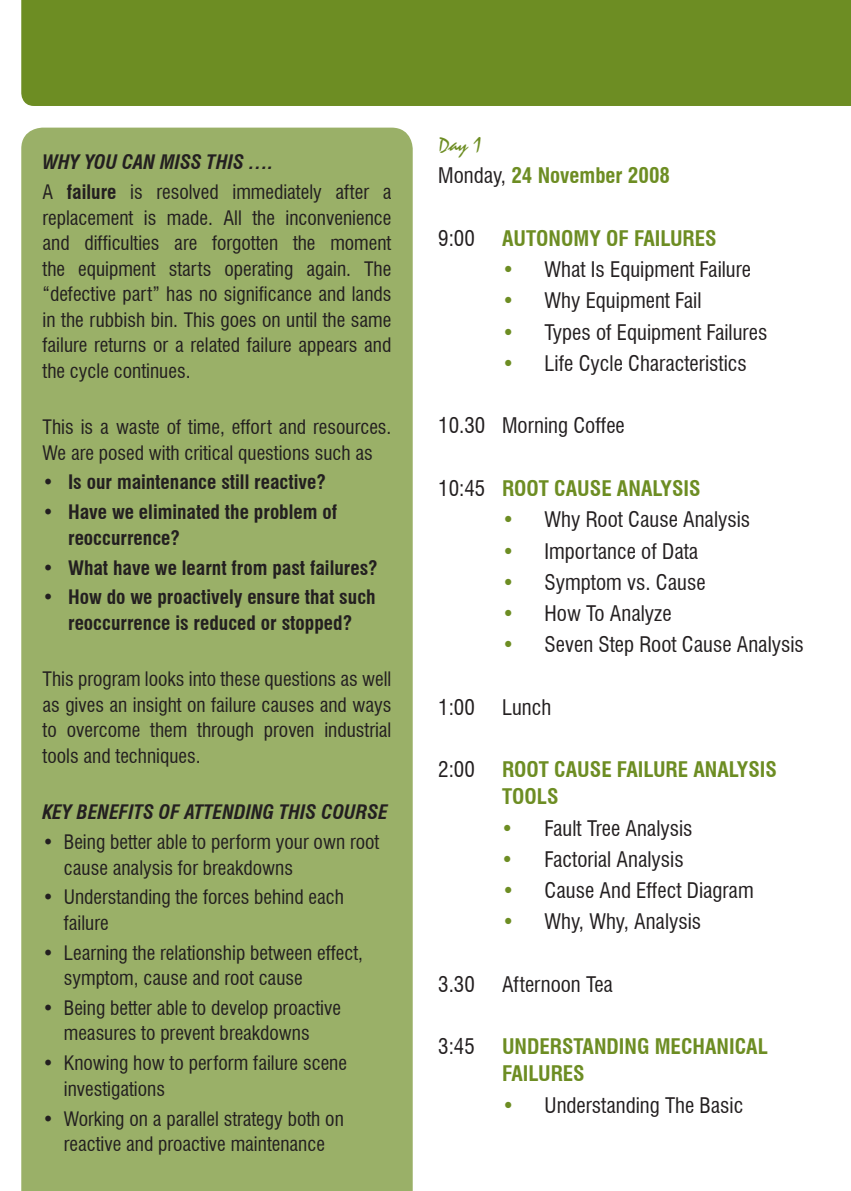
<style>
.page{position:relative;width:851px;height:1191px;background:#fff}
.page>*{position:absolute;margin:0;border:0;box-sizing:border-box;transform-origin:0 0}
.t1{font:condensed 21px "Swiss 721 BT";color:#231f20}
.t2{font:700 condensed 21px/27px "Swiss 721 BT";color:#6d8d23}
.t3{font:21px "Staccato 222 BT";color:#6d8d23}
.t4{font:condensed 19.5px/25.5px "Swiss 721 BT";color:#231f20}
.t5{font:700 condensed 19.5px/25.5px "Swiss 721 BT";color:#231f20}
.t6{font:italic 700 condensed 19.5px "Swiss 721 BT";color:#231f20}
.s1{font-weight:700}
.s2{font-weight:400}
.s3{font-weight:400;color:#231f20}
.s4{color:#6d8d23}
</style>
<div class="page">
<div style="left:21px;top:128px;width:391px;height:1063px;background:#9ab068"></div>
<div style="left:21px;top:0;width:829px;height:106px;background:#6d8d23"></div>
<p class="t6" style="left:43px;top:151px;width:232px">WHY YOU CAN MISS THIS ….</p>
<p class="t4" style="left:43px;top:179px;width:350px;text-align:justify">A <span class="s1">failure</span> is resolved immediately after a replacement is made. All the inconvenience and difficulties are forgotten the moment the equipment starts operating again. The “defective part” has no significance and lands in the rubbish bin. This goes on until the same failure returns or a related failure appears and the cycle continues.</p>
<p class="t4" style="left:43px;top:414px;width:350px">This is a waste of time, effort and resources.<br>We are posed with critical questions such as</p>
<p class="t5" style="left:43px;top:469px;width:285px"><span class="s2">•</span> Is our maintenance still reactive?</p>
<p class="t5" style="left:68px;top:499px;width:270px;text-indent:-26px"><span class="s2">•</span> Have we eliminated the problem of reoccurrence?</p>
<p class="t5" style="left:43px;top:554px;width:337px"><span class="s2">•</span> What have we learnt from past failures?</p>
<p class="t5" style="left:43px;top:584px;width:334px;text-align:center"><span class="s2">•</span> How do we proactively ensure that such reoccurrence is reduced or stopped?</p>
<p class="t4" style="left:43px;top:666px;width:350px;text-align:justify">This program looks into these questions as well as gives an insight on failure causes and ways to overcome them through proven industrial tools and techniques.</p>
<p class="t6" style="left:43px;top:800px;width:347px">KEY BENEFITS OF ATTENDING THIS COURSE</p>
<p class="t4" style="left:64px;top:829px;width:317px;text-indent:-21px">• Being better able to perform your own root cause analysis for breakdowns</p>
<p class="t4" style="left:64px;top:884px;width:282px;text-indent:-21px">• Understanding the forces behind each failure</p>
<p class="t4" style="left:64px;top:939px;width:301px;text-indent:-21px">• Learning the relationship between effect, symptom, cause and root cause</p>
<p class="t4" style="left:43px;top:995px;width:300px;text-align:center">• Being better able to develop proactive measures to prevent breakdowns</p>
<p class="t4" style="left:64px;top:1050px;width:285px;text-indent:-21px">• Knowing how to perform failure scene investigations</p>
<p class="t4" style="left:43px;top:1105px;width:303px;text-align:center">• Working on a parallel strategy both on reactive and proactive maintenance</p>
<p class="t3" style="left:438px;top:132px;width:45px">Day 1</p>
<p class="t2" style="left:438px;top:162px;width:233px"><span class="s3">Monday,</span> 24 November 2008</p>
<p class="t1" style="left:438px;top:226px;width:38px">9:00</p>
<p class="t2" style="left:502px;top:225px;width:216px">AUTONOMY OF FAILURES</p>
<p class="t1" style="left:502px;top:257px;width:250px"><span class="s4">•</span> What Is Equipment Failure</p>
<p class="t1" style="left:502px;top:288px;width:201px"><span class="s4">•</span> Why Equipment Fail</p>
<p class="t1" style="left:502px;top:319px;width:267px"><span class="s4">•</span> Types of Equipment Failures</p>
<p class="t1" style="left:502px;top:351px;width:246px"><span class="s4">•</span> Life Cycle Characteristics</p>
<p class="t1" style="left:438px;top:413px;width:188px">10.30 Morning Coffee</p>
<p class="t2" style="left:438px;top:475px;width:264px"><span class="s3">10:45</span> ROOT CAUSE ANALYSIS</p>
<p class="t1" style="left:502px;top:507px;width:250px"><span class="s4">•</span> Why Root Cause Analysis</p>
<p class="t1" style="left:502px;top:538px;width:198px"><span class="s4">•</span> Importance of Data</p>
<p class="t1" style="left:502px;top:569px;width:205px"><span class="s4">•</span> Symptom vs. Cause</p>
<p class="t1" style="left:502px;top:601px;width:171px"><span class="s4">•</span> How To Analyze</p>
<p class="t1" style="left:502px;top:632px;width:303px"><span class="s4">•</span> Seven Step Root Cause Analysis</p>
<p class="t1" style="left:438px;top:694px;width:38px">1:00</p>
<p class="t1" style="left:502px;top:694px;width:51px">Lunch</p>
<p class="t1" style="left:438px;top:757px;width:38px">2:00</p>
<p class="t2" style="left:502px;top:756px;width:276px">ROOT CAUSE FAILURE ANALYSIS<br>TOOLS</p>
<p class="t1" style="left:501px;top:815px;width:193px"><span class="s4">•</span> Fault Tree Analysis</p>
<p class="t1" style="left:501px;top:846px;width:184px"><span class="s4">•</span> Factorial Analysis</p>
<p class="t1" style="left:502px;top:878px;width:253px"><span class="s4">•</span> Cause And Effect Diagram</p>
<p class="t1" style="left:502px;top:909px;width:201px"><span class="s4">•</span> Why, Why, Analysis</p>
<p class="t1" style="left:438px;top:971px;width:38px">3.30</p>
<p class="t1" style="left:502px;top:971px;width:112px">Afternoon Tea</p>
<p class="t1" style="left:438px;top:1034px;width:38px">3:45</p>
<p class="t2" style="left:502px;top:1033px;width:267px">UNDERSTANDING MECHANICAL<br>FAILURES</p>
<p class="t1" style="left:502px;top:1092px;width:243px"><span class="s4">•</span> Understanding The Basic</p>
</div>
